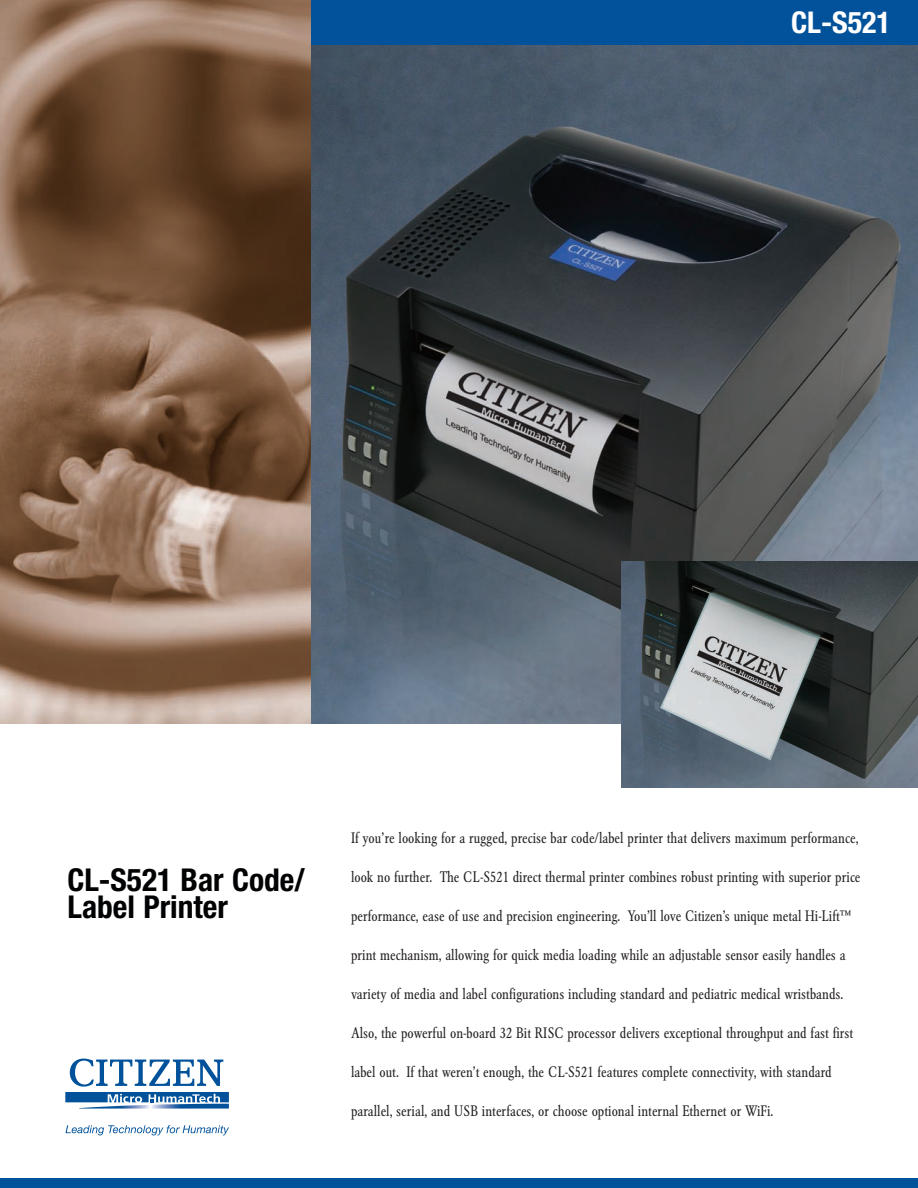
<style>
.page{position:relative;width:918px;height:1188px;background:#fff}
.page>*{position:absolute;margin:0;border:0;box-sizing:border-box;transform-origin:0 0}
.t1{font:700 condensed 31.5px/27px "Helvetica Neue";color:#010203}
.t2{font:700 condensed 30px "Helvetica Neue";color:#fff}
.t3{font:condensed 15px "Garamond BE";color:#231f20}
</style>
<div class="page">
<img style="left:310px;top:45px;width:608px;height:679px">
<div style="left:0;top:1179px;width:918px;height:9px;background:#01529a"></div>
<div style="left:297px;top:0;width:621px;height:45px;background:#01529a"></div>
<img style="left:0;top:0;width:310px;height:724px">
<img style="left:621px;top:562px;width:297px;height:225px">
<svg style="left:65px;top:1059px;width:164px;height:50px"></svg>
<svg style="left:66px;top:1125px;width:163px;height:10px"></svg>
<h2 class="t2" style="left:791px;top:12px;width:101px">CL-S521</h2>
<h1 class="t1" style="left:67px;top:869px;width:239px">CL-S521 Bar Code/<br>Label Printer</h1>
<p class="t3" style="left:351px;top:832px;width:509px">If you’re looking for a rugged, precise bar code/label printer that delivers maximum performance,</p>
<p class="t3" style="left:351px;top:871px;width:511px">look no further. The CL-S521 direct thermal printer combines robust printing with superior price</p>
<p class="t3" style="left:351px;top:910px;width:502px">performance, ease of use and precision engineering. You’ll love Citizen’s unique metal Hi-Lift™</p>
<p class="t3" style="left:351px;top:949px;width:496px">print mechanism, allowing for quick media loading while an adjustable sensor easily handles a</p>
<p class="t3" style="left:351px;top:988px;width:494px">variety of media and label configurations including standard and pediatric medical wristbands.</p>
<p class="t3" style="left:351px;top:1027px;width:504px">Also, the powerful on-board 32 Bit RISC processor delivers exceptional throughput and fast first</p>
<p class="t3" style="left:351px;top:1066px;width:482px">label out. If that weren’t enough, the CL-S521 features complete connectivity, with standard</p>
<p class="t3" style="left:351px;top:1105px;width:424px">parallel, serial, and USB interfaces, or choose optional internal Ethernet or WiFi.</p>
</div>
